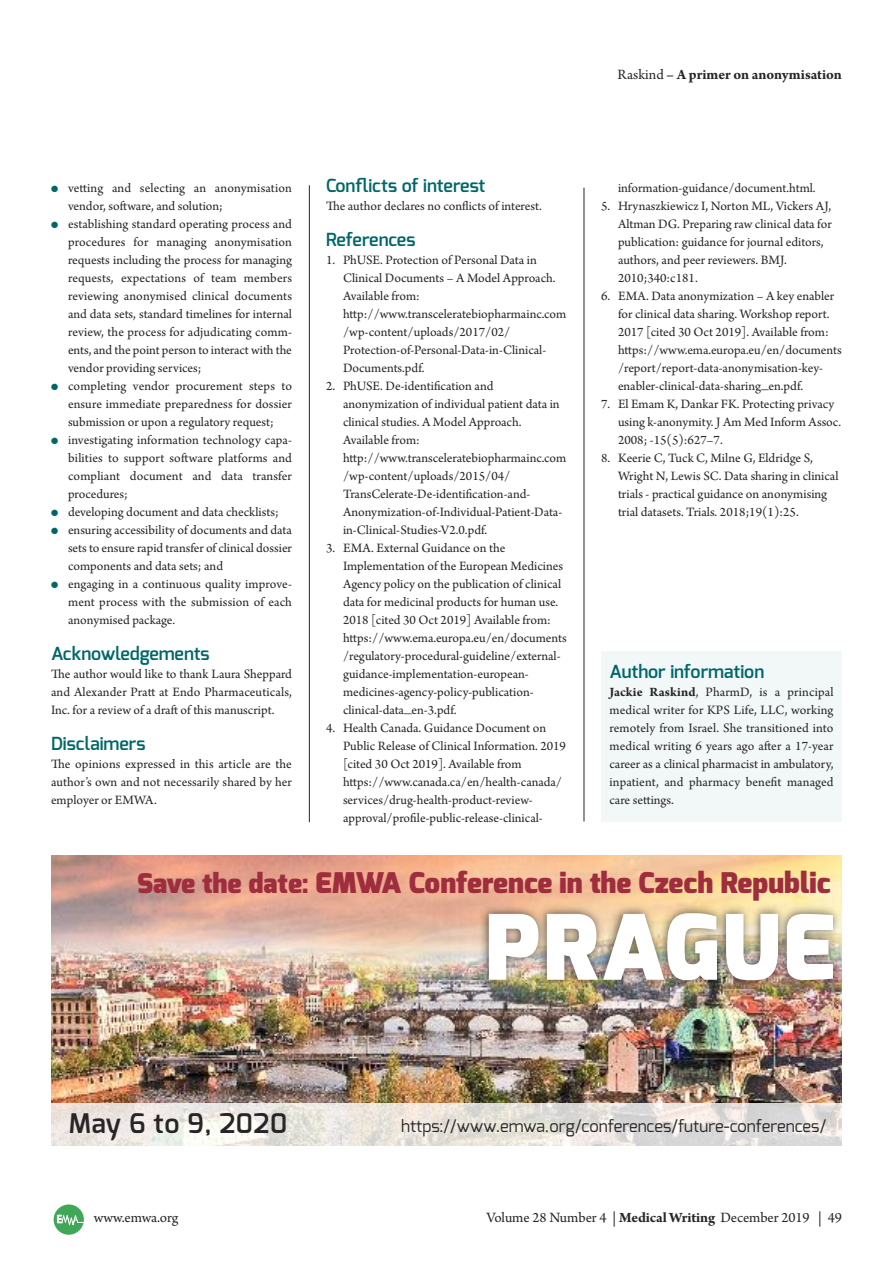
<style>
.page{position:relative;width:893px;height:1263px;background:#fff}
.page>*{position:absolute;margin:0;border:0;box-sizing:border-box;transform-origin:0 0}
.t1{font:900 90px "Exo";letter-spacing:.025em;color:#fff}
.t2{font:900 28.5px "Exo";color:#9e2e3e}
.t3{font:600 27px "Exo";letter-spacing:.02em;color:#272526}
.t4{font:600 18px "Exo";color:#006768}
.t5{font:16.5px "Exo";letter-spacing:-.005em;color:#272526}
.t6{font:15px "Arno Pro";letter-spacing:-.005em;color:#272526}
.t7{font:700 15px "Arno Pro";letter-spacing:-.005em;color:#272526}
.t8{font:13.5px/18px "Arno Pro";color:#272526}
.s1{font-weight:400}
.s2{color:#006768}
.s3{font-weight:700}
.s4{font-size:27px}
</style>
<div class="page">
<div style="left:602px;top:652px;width:240px;height:170px;background:#f2f7f8"></div>
<svg style="left:54px;top:1204px;width:30px;height:31px"></svg>
<hr style="left:309px;top:185px;width:1px;height:637px;background:#272526">
<hr style="left:584px;top:188px;width:1px;height:633px;background:#272526">
<img style="left:51px;top:856px;width:791px;height:247px">
<img style="left:51px;top:863px;width:791px;height:175px">
<div style="left:51px;top:1103px;width:791px;height:49px;background:#fff;opacity:.8"></div>
<p class="t7" style="left:617px;top:69px;width:226px"><span class="s1">Raskind</span> – A primer on anonymisation</p>
<p class="t8" style="left:68px;top:180px;width:225px;text-indent:-17px"><span class="s2">●</span> vetting and selecting an anonymisation vendor, software, and solution;</p>
<p class="t8" style="left:68px;top:216px;width:225px;text-align:justify;text-indent:-17px"><span class="s2">●</span> establishing standard operating process and procedures for managing anonymisation requests including the process for managing requests, expectations of team members reviewing anonymised clinical documents and data sets, standard timelines for internal review, the process for adjudicating comm&shy;ents, and the point person to interact with the vendor providing services;</p>
<p class="t8" style="left:68px;top:378px;width:225px;text-align:justify;text-indent:-17px"><span class="s2">●</span> completing vendor procurement steps to ensure immediate preparedness for dossier submission or upon a regulatory request;</p>
<p class="t8" style="left:68px;top:432px;width:225px;text-align:justify;text-indent:-17px"><span class="s2">●</span> investigating information technology capa&shy;bilities to support software platforms and compliant document and data transfer procedures;</p>
<p class="t8" style="left:51px;top:504px;width:229px"><span class="s2">●</span> developing document and data checklists;</p>
<p class="t8" style="left:68px;top:522px;width:225px;text-align:justify;text-indent:-17px"><span class="s2">●</span> ensuring accessibility of documents and data sets to ensure rapid transfer of clinical dossier components and data sets; and</p>
<p class="t8" style="left:68px;top:576px;width:225px;text-align:justify;text-indent:-17px"><span class="s2">●</span> engaging in a continuous quality improve&shy;ment process with the submission of each anonymised package.</p>
<h3 class="t4" style="left:51px;top:646px;width:160px">Acknowledgements</h3>
<p class="t8" style="left:51px;top:666px;width:242px;text-align:justify">The author would like to thank Laura Sheppard and Alexander Pratt at Endo Pharmaceuticals, Inc. for a review of a draft of this manuscript.</p>
<h3 class="t4" style="left:51px;top:736px;width:96px">Disclaimers</h3>
<p class="t8" style="left:51px;top:756px;width:242px;text-align:justify">The opinions expressed in this article are the author’s own and not necessarily shared by her employer or EMWA.</p>
<h3 class="t4" style="left:326px;top:178px;width:161px">Conflicts of interest</h3>
<p class="t8" style="left:326px;top:198px;width:217px">The author declares no conflicts of interest.</p>
<h3 class="t4" style="left:326px;top:232px;width:91px">References</h3>
<p class="t8" style="left:343px;top:252px;width:225px;text-indent:-17px">1. PhUSE. Protection of Personal Data in Clinical Documents – A Model Approach.<br>Available from: http://www.transceleratebiopharmainc.com /wp-content/uploads/2017/02/ Protection-of-Personal-Data-in-Clinical-Documents.pdf.</p>
<p class="t8" style="left:343px;top:378px;width:225px;text-indent:-17px">2. PhUSE. De-identification and anonymization of individual patient data in clinical studies. A Model Approach.<br>Available from: http://www.transceleratebiopharmainc.com /wp-content/uploads/2015/04/ TransCelerate-De-identification-and-Anonymization-of-Individual-Patient-Data&shy;in-Clinical-Studies-V2.0.pdf.</p>
<p class="t8" style="left:343px;top:540px;width:225px;text-indent:-17px">3. EMA. External Guidance on the Implementation of the European Medicines Agency policy on the publication of clinical data for medicinal products for human use.<br>2018 [cited 30 Oct 2019] Available from: https://www.ema.europa.eu/en/documents /regulatory-procedural-guideline/external&shy;guidance-implementation-european&shy;medicines-agency-policy-publication&shy;clinical-data_en-3.pdf.</p>
<p class="t8" style="left:343px;top:720px;width:225px;text-indent:-17px">4. Health Canada. Guidance Document on Public Release of Clinical Information. 2019 [cited 30 Oct 2019]. Available from https://www.canada.ca/en/health-canada/ services/drug-health-product-review&shy;approval/profile-public-release-clinical-</p>
<p class="t8" style="left:618px;top:180px;width:199px">information-guidance/document.html.</p>
<p class="t8" style="left:618px;top:198px;width:215px;text-indent:-17px">5. Hrynaszkiewicz I, Norton ML, Vickers AJ, Altman DG. Preparing raw clinical data for publication: guidance for journal editors, authors, and peer reviewers. BMJ.<br>2010;340:c181.</p>
<p class="t8" style="left:618px;top:288px;width:225px;text-indent:-17px">6. EMA. Data anonymization – A key enabler for clinical data sharing. Workshop report.<br>2017 [cited 30 Oct 2019]. Available from: https://www.ema.europa.eu/en/documents /report/report-data-anonymisation-key&shy;enabler-clinical-data-sharing_en.pdf.</p>
<p class="t8" style="left:618px;top:396px;width:225px;text-indent:-17px">7. El Emam K, Dankar FK. Protecting privacy using k-anonymity. J Am Med Inform Assoc.<br>2008; -15(5):627–7.</p>
<p class="t8" style="left:618px;top:450px;width:222px;text-indent:-17px">8. Keerie C, Tuck C, Milne G, Eldridge S, Wright N, Lewis SC. Data sharing in clinical trials - practical guidance on anonymising trial datasets. Trials. 2018;19(1):25.</p>
<h3 class="t4" style="left:609px;top:664px;width:156px">Author information</h3>
<p class="t8" style="left:609px;top:684px;width:225px;text-align:justify"><span class="s3">Jackie Raskind</span>, PharmD, is a principal medical writer for KPS Life, LLC, working remotely from Israel. She transitioned into medical writing 6 years ago after a 17-year career as a clinical pharmacist in ambulatory, inpatient, and pharmacy benefit managed care settings.</p>
<h2 class="t2" style="left:137px;top:867px;width:695px"><span class="s4">Save the date:</span> EMWA Conference in the Czech Republic</h2>
<h1 class="t1" style="left:485px;top:896px;width:351px">PRAGUE</h1>
<h3 class="t3" style="left:69px;top:1111px;width:220px">May 6 to 9, 2020</h3>
<p class="t5" style="left:401px;top:1116px;width:426px">https://www.emwa.org/conferences/future-conferences/</p>
<p class="t6" style="left:94px;top:1212px;width:86px">www.emwa.org</p>
<p class="t6" style="left:486px;top:1212px;width:357px">Volume 28 Number 4 | <span class="s3">Medical Writing</span> December 2019 | 49</p>
</div>
